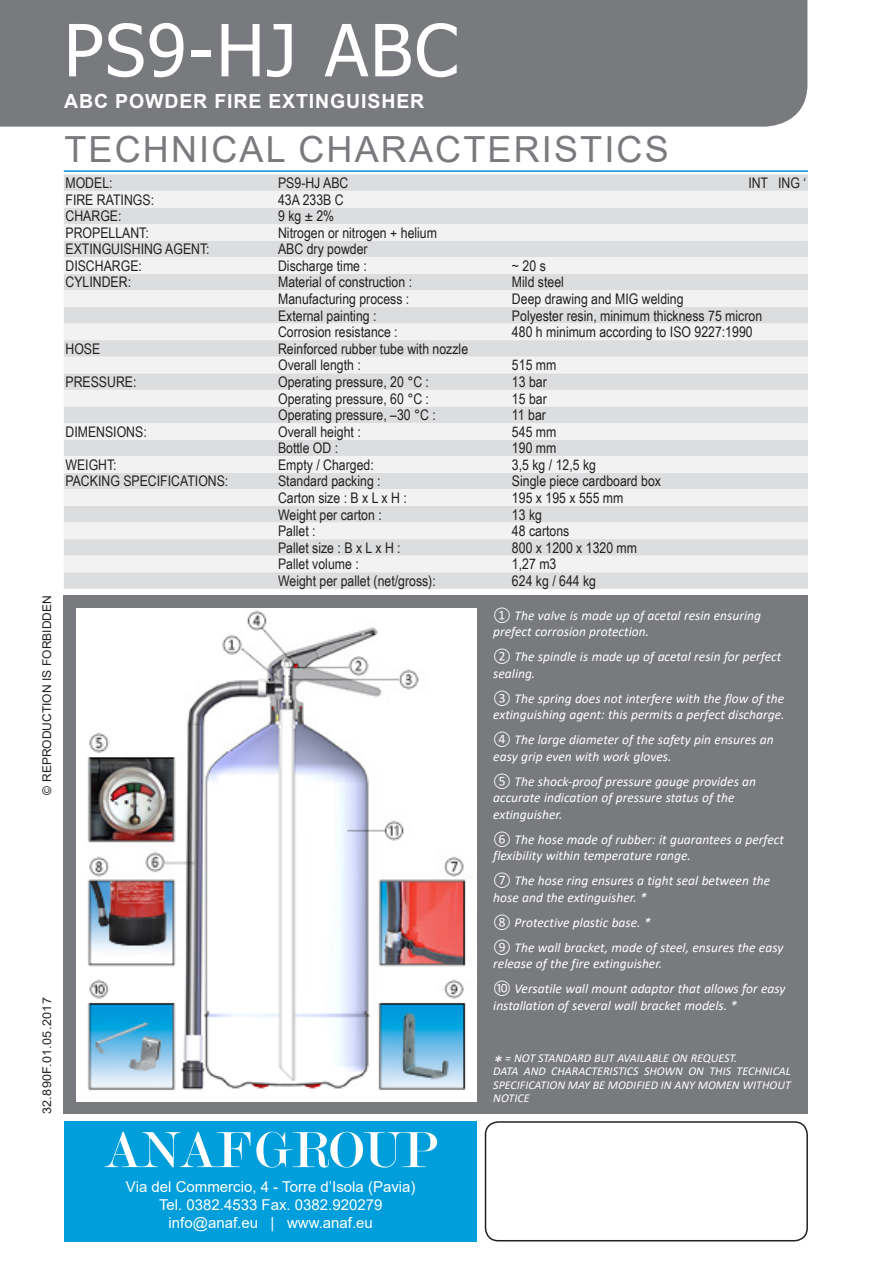
<style>
.page{position:relative;width:893px;height:1263px;background:#fff}
.page>*{position:absolute;margin:0;border:0;box-sizing:border-box;transform-origin:0 0}
.Normale{font:72px "Tahoma";letter-spacing:.025em;color:#fff}
.t1{font:54.15px "Modern";color:#fff}
.Normale-2{font:36px "Arial";letter-spacing:.06em;color:#797a7d}
.Normale-3{font:700 19.5px "Arial";letter-spacing:.045em;color:#fff}
.Paragraph_Style_1{font:15px/18px "Arial";color:#fff;text-align:center}
.t2{font:14.55px/16.6px "Arial Narrow";color:#231f20}
.didascalia_c8{font:italic 13.5px/16.5px "Calibri";color:#fff}
.didascalia_c8-2{font:italic 12px/13.5px "Calibri";color:#fff;text-align:justify}
.Normale-4{font:12px "Arial";color:#231f20}
.Normale-5{font:12px "Arial";letter-spacing:.025em;color:#231f20;scale:1.05 1}
.s1{font-size:18px}
</style>
<div class="page">
<div style="left:64px;top:595px;width:744px;height:519px;background:#797a7d"></div>
<div style="left:485px;top:1121px;width:323px;height:120px;border:2px solid #231f20;border-radius:13px"></div>
<div style="left:0;top:0;width:807px;height:127px;background:#797a7d"></div>
<hr style="left:64px;top:170px;width:744px;height:2px;background:#0095d6">
<div style="left:64px;top:1121px;width:412px;height:121px;background:#009edb"></div>
<img style="left:77px;top:608px;width:399px;height:493px">
<div style="left:64px;top:174px;width:744px;height:415px;background:#dcddde"></div>
<svg style="left:64px;top:191px;width:744px;height:381px;fill:#f2f2f3"></svg>
<p class="Normale-4" style="left:39px;top:795px;width:201px;rotate:-90deg">© REPRODUCTION IS FORBIDDEN</p>
<p class="Normale-5" style="left:39px;top:1114px;width:113px;rotate:-90deg">32.890F.01.05.2017</p>
<p class="Normale" style="left:64px;top:2px;width:396px">PS9-HJ ABC</p>
<p class="Normale-3" style="left:64px;top:87px;width:362px">ABC POWDER FIRE EXTINGUISHER</p>
<p class="Normale-2" style="left:64px;top:125px;width:606px">TECHNICAL CHARACTERISTICS</p>
<p class="t2" style="left:65px;top:174px;width:49px">MODEL:</p>
<p class="t2" style="left:278px;top:174px;width:72px">PS9-HJ ABC</p>
<p class="t2" style="left:748px;top:174px;width:59px">INT ING ‘</p>
<p class="t2" style="left:65px;top:191px;width:90px">FIRE RATINGS:</p>
<p class="t2" style="left:278px;top:191px;width:67px">43A 233B C</p>
<p class="t2" style="left:65px;top:207px;width:58px">CHARGE:</p>
<p class="t2" style="left:278px;top:207px;width:58px">9 kg ± 2%</p>
<p class="t2" style="left:65px;top:224px;width:85px">PROPELLANT:</p>
<p class="t2" style="left:278px;top:224px;width:160px">Nitrogen or nitrogen + helium</p>
<p class="t2" style="left:65px;top:240px;width:146px">EXTINGUISHING AGENT:</p>
<p class="t2" style="left:278px;top:240px;width:91px">ABC dry powder</p>
<p class="t2" style="left:65px;top:257px;width:78px">DISCHARGE:</p>
<p class="t2" style="left:278px;top:257px;width:90px">Discharge time :</p>
<p class="t2" style="left:512px;top:257px;width:35px">~ 20 s</p>
<p class="t2" style="left:65px;top:273px;width:67px">CYLINDER:</p>
<p class="t2" style="left:278px;top:273px;width:135px">Material of construction :</p>
<p class="t2" style="left:512px;top:273px;width:53px">Mild steel</p>
<p class="t2" style="left:278px;top:290px;width:133px">Manufacturing process :</p>
<p class="t2" style="left:512px;top:290px;width:173px">Deep drawing and MIG welding</p>
<p class="t2" style="left:278px;top:307px;width:100px">External painting :</p>
<p class="t2" style="left:512px;top:307px;width:252px">Polyester resin, minimum thickness 75 micron</p>
<p class="t2" style="left:278px;top:323px;width:121px">Corrosion resistance :</p>
<p class="t2" style="left:512px;top:323px;width:242px">480 h minimum according to ISO 9227:1990</p>
<p class="t2" style="left:65px;top:340px;width:36px">HOSE</p>
<p class="t2" style="left:278px;top:340px;width:192px">Reinforced rubber tube with nozzle<br>Overall length :</p>
<p class="t2" style="left:512px;top:356px;width:46px">515 mm</p>
<p class="t2" style="left:65px;top:373px;width:73px">PRESSURE:</p>
<p class="t2" style="left:278px;top:373px;width:152px">Operating pressure, 20 °C :</p>
<p class="t2" style="left:512px;top:373px;width:36px">13 bar</p>
<p class="t2" style="left:278px;top:389px;width:152px">Operating pressure, 60 °C :</p>
<p class="t2" style="left:512px;top:389px;width:36px">15 bar</p>
<p class="t2" style="left:278px;top:406px;width:159px">Operating pressure, –30 °C :</p>
<p class="t2" style="left:512px;top:406px;width:35px">11 bar</p>
<p class="t2" style="left:65px;top:423px;width:83px">DIMENSIONS:</p>
<p class="t2" style="left:278px;top:423px;width:84px">Overall height :</p>
<p class="t2" style="left:512px;top:423px;width:46px">545 mm</p>
<p class="t2" style="left:278px;top:439px;width:62px">Bottle OD :</p>
<p class="t2" style="left:512px;top:439px;width:46px">190 mm</p>
<p class="t2" style="left:65px;top:456px;width:53px">WEIGHT:</p>
<p class="t2" style="left:278px;top:456px;width:97px">Empty / Charged:</p>
<p class="t2" style="left:512px;top:456px;width:86px">3,5 kg / 12,5 kg</p>
<p class="t2" style="left:65px;top:472px;width:164px">PACKING SPECIFICATIONS:</p>
<p class="t2" style="left:278px;top:472px;width:104px">Standard packing :</p>
<p class="t2" style="left:512px;top:472px;width:151px">Single piece cardboard box</p>
<p class="t2" style="left:278px;top:489px;width:130px">Carton size : B x L x H :</p>
<p class="t2" style="left:512px;top:489px;width:113px">195 x 195 x 555 mm</p>
<p class="t2" style="left:278px;top:506px;width:105px">Weight per carton :</p>
<p class="t2" style="left:512px;top:506px;width:32px">13 kg</p>
<p class="t2" style="left:278px;top:522px;width:39px">Pallet :</p>
<p class="t2" style="left:512px;top:522px;width:59px">48 cartons</p>
<p class="t2" style="left:278px;top:539px;width:124px">Pallet size : B x L x H :</p>
<p class="t2" style="left:512px;top:539px;width:127px">800 x 1200 x 1320 mm</p>
<p class="t2" style="left:278px;top:555px;width:82px">Pallet volume :</p>
<p class="t2" style="left:512px;top:555px;width:46px">1,27 m3</p>
<p class="t2" style="left:278px;top:572px;width:159px">Weight per pallet (net/gross):</p>
<p class="t2" style="left:512px;top:572px;width:86px">624 kg / 644 kg</p>
<p class="didascalia_c8" style="left:493px;top:606px;width:269px">① The valve is made up of acetal resin ensuring prefect corrosion protection.</p>
<p class="didascalia_c8" style="left:493px;top:648px;width:290px">② The spindle is made up of acetal resin for perfect sealing.</p>
<p class="didascalia_c8" style="left:493px;top:689px;width:293px">③ The spring does not interfere with the flow of the extinguishing agent: this permits a perfect discharge.</p>
<p class="didascalia_c8" style="left:493px;top:731px;width:282px">④ The large diameter of the safety pin ensures an easy grip even with work gloves.</p>
<p class="didascalia_c8" style="left:493px;top:772px;width:264px">⑤ The shock-proof pressure gauge provides an accurate indication of pressure status of the extinguisher.</p>
<p class="didascalia_c8" style="left:493px;top:830px;width:292px">⑥ The hose made of rubber: it guarantees a perfect flexibility within temperature range.</p>
<p class="didascalia_c8" style="left:493px;top:872px;width:279px">⑦ The hose ring ensures a tight seal between the hose and the extinguisher. *</p>
<p class="didascalia_c8" style="left:493px;top:913px;width:159px">⑧ Protective plastic base. *</p>
<p class="didascalia_c8" style="left:493px;top:938px;width:292px">⑨ The wall bracket, made of steel, ensures the easy release of the fire extinguisher.</p>
<p class="didascalia_c8" style="left:493px;top:980px;width:294px">⑩ Versatile wall mount adaptor that allows for easy installation of several wall bracket models. *</p>
<p class="t1" style="left:104px;top:1123px;width:334px">ANAFGROUP</p>
<p class="Paragraph_Style_1" style="left:126px;top:1177px;width:291px">Via del Commercio, 4 - Torre d’Isola (Pavia)</p>
<p class="Paragraph_Style_1" style="left:159px;top:1195px;width:225px">Tel. 0382.4533 Fax. 0382.920279</p>
<p class="Paragraph_Style_1" style="left:169px;top:1213px;width:206px">info@anaf.eu | www.anaf.eu</p>
<p class="Paragraph_Style_1" style="left:120px;top:1173px;width:291px">Via del Commercio, 4 - Torre d’Isola (Pavia)<br>Tel. 0382.4533 Fax. 0382.920279</p>
<p class="Paragraph_Style_1" style="left:163px;top:1209px;width:206px">info@anaf.eu | www.anaf.eu</p>
<p class="didascalia_c8-2" style="left:493px;top:1050px;width:246px"><span class="s1">*</span> = NOT STANDARD BUT AVAILABLE ON REQUEST.</p>
<p class="didascalia_c8-2" style="left:493px;top:1064px;width:299px">DATA AND CHARACTERISTICS SHOWN ON THIS TECHNICAL SPECIFICATION MAY BE MODIFIED IN ANY MOMEN WITHOUT NOTICE</p>
</div>
